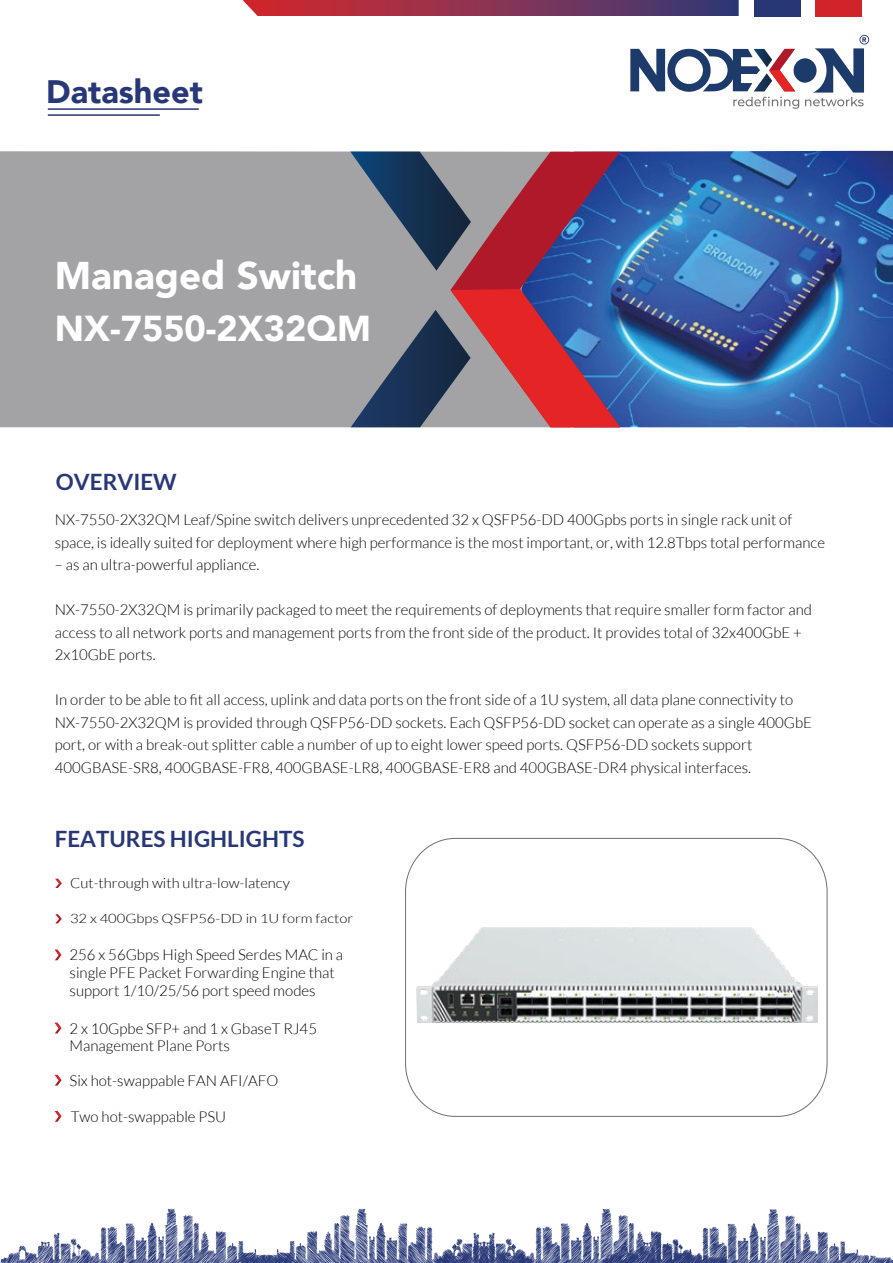
<style>
.page{position:relative;width:893px;height:1263px;background:#fff}
.page>*{position:absolute;margin:0;border:0;box-sizing:border-box;transform-origin:0 0}
.t1{font:900 38.55px "Avenir";color:#fff}
.t2{font:900 36px "Avenir";color:#fff}
.t3{font:900 32.4px "Avenir";color:#283777}
.t4{font:700 22.5px "Lato";color:#283777}
.t5{font:300 15px/22.5px "Lato";color:#030405}
.t6{font:300 13.95px "Lato";color:#030405;scale:1.05 1}
.t7{font:300 12.9px "Lato";color:#030405;scale:1.15 1}
</style>
<div class="page">
<img style="left:570px;top:151px;width:323px;height:276px">
<div style="left:0;top:151px;width:570px;height:276px;background:#a3a3a6"></div>
<svg style="left:350px;top:152px;width:100px;height:119px;background:#5a6a7d"></svg>
<svg style="left:450px;top:152px;width:170px;height:137px;background:#80506e"></svg>
<svg style="left:351px;top:289px;width:269px;height:138px;background:#866076"></svg>
<svg style="left:0;top:1208px;width:893px;height:55px"></svg>
<hr style="left:48px;top:108px;width:151px;height:2px;background:#273776">
<hr style="left:48px;top:114px;width:112px;height:2px;background:#273776">
<div style="left:816px;top:0;width:46px;height:16px;background:#d1242a"></div>
<div style="left:754px;top:0;width:46px;height:16px;background:#273776"></div>
<svg style="left:243px;top:0;width:496px;height:16px;background:#873555"></svg>
<svg style="left:630px;top:35px;width:239px;height:74px"></svg>
<svg style="left:55px;top:914px;width:7px;height:9px"></svg>
<svg style="left:55px;top:879px;width:7px;height:9px"></svg>
<svg style="left:55px;top:950px;width:6px;height:10px"></svg>
<svg style="left:55px;top:1023px;width:6px;height:10px"></svg>
<svg style="left:55px;top:1075px;width:6px;height:11px"></svg>
<svg style="left:55px;top:1111px;width:6px;height:11px"></svg>
<img style="left:416px;top:927px;width:401px;height:96px">
<h3 class="t3" style="left:46px;top:64px;width:158px">Datasheet</h3>
<h1 class="t1" style="left:55px;top:243px;width:304px">Managed Switch</h1>
<h2 class="t2" style="left:55px;top:298px;width:318px">NX-7550-2X32QM</h2>
<h3 class="t4" style="left:56px;top:469px;width:122px">OVERVIEW</h3>
<p class="t5" style="left:55px;top:508px;width:772px">NX-7550-2X32QM Leaf/Spine switch delivers unprecedented 32 x QSFP56-DD 400Gpbs ports in single rack unit of space, is ideally suited for deployment where high performance is the most important, or, with 12.8Tbps total performance</p>
<p class="t5" style="left:55px;top:553px;width:206px">– as an ultra-powerful appliance.</p>
<p class="t5" style="left:55px;top:598px;width:759px">NX-7550-2X32QM is primarily packaged to meet the requirements of deployments that require smaller form factor and access to all network ports and management ports from the front side of the product. It provides total of 32x400GbE +<br>2x10GbE ports.</p>
<p class="t5" style="left:55px;top:688px;width:759px">In order to be able to fit all access, uplink and data ports on the front side of a 1U system, all data plane connectivity to NX-7550-2X32QM is provided through QSFP56-DD sockets. Each QSFP56-DD socket can operate as a single 400GbE port, or with a break-out splitter cable a number of up to eight lower speed ports. QSFP56-DD sockets support 400GBASE-SR8, 400GBASE-FR8, 400GBASE-LR8, 400GBASE-ER8 and 400GBASE-DR4 physical interfaces.</p>
<h3 class="t4" style="left:55px;top:826px;width:251px">FEATURES HIGHLIGHTS</h3>
<p class="t6" style="left:70px;top:875px;width:211px">Cut-through with ultra-low-latency</p>
<p class="t7" style="left:70px;top:912px;width:248px">32 x 400Gbps QSFP56-DD in 1U form factor</p>
<p class="t5" style="left:70px;top:946px;width:275px;line-height:18px">256 x 56Gbps High Speed Serdes MAC in a single PFE Packet Forwarding Engine that support 1/10/25/56 port speed modes</p>
<p class="t5" style="left:70px;top:1019px;width:249px;line-height:18px">2 x 10Gpbe SFP+ and 1 x GbaseT RJ45<br>Management Plane Ports</p>
<p class="t5" style="left:70px;top:1069px;width:210px">Six hot-swappable FAN AFI/AFO</p>
<p class="t5" style="left:71px;top:1105px;width:157px">Two hot-swappable PSU</p>
</div>
